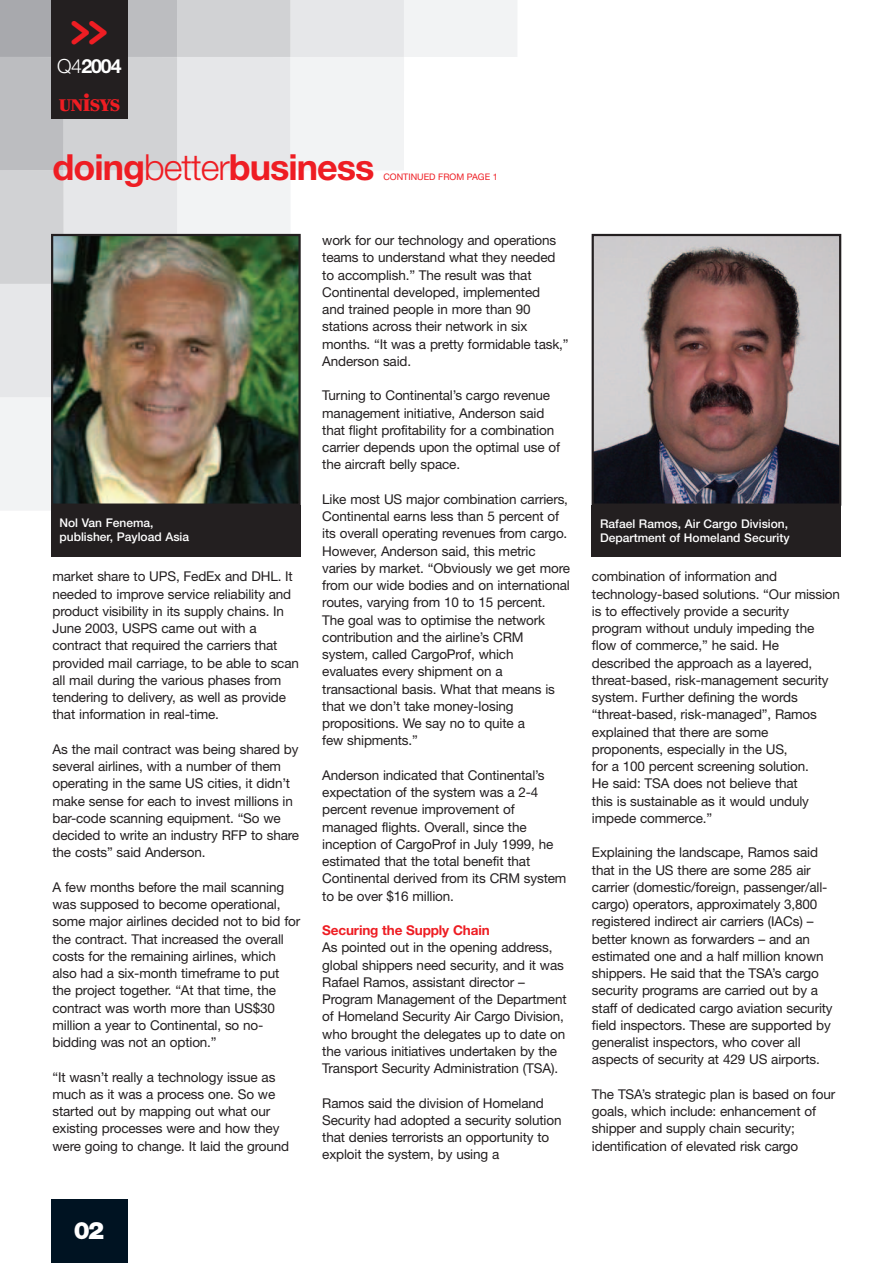
<style>
.page{position:relative;width:893px;height:1263px;background:#fff}
.page>*{position:absolute;margin:0;border:0;box-sizing:border-box;transform-origin:0 0}
.t1{font:700 36px "Helvetica Neue";letter-spacing:-.03em;color:#ee1d23}
.t2{font:31.5px "Uni Sans Display";color:#ee1d23}
.t3{font:900 24px "Helvetica Neue";color:#fff}
.t4{font:700 19.5px "Helvetica Neue";color:#fff}
.t5{font:13.5px/17.2px "Helvetica Neue";letter-spacing:-.01em;color:#231f20}
.t6{font:700 13.5px "Helvetica Neue";letter-spacing:-.01em;color:#ee1d23}
.t7{font:500 12px/14.4px "Helvetica Neue";color:#fff}
.t8{font:12px "Unisys Logo";color:#ee1d23}
.t9{font:9px "Helvetica Neue";color:#ee1d23}
.s1{font-weight:300}
</style>
<div class="page">
<div style="left:177px;top:170px;width:114px;height:114px;background:#f2f3f4"></div>
<div style="left:291px;top:57px;width:113px;height:113px;background:#f2f3f4"></div>
<div style="left:404px;top:0;width:113px;height:57px;background:#f2f3f4"></div>
<div style="left:63px;top:170px;width:114px;height:114px;background:#e6e7e9"></div>
<div style="left:177px;top:57px;width:113px;height:113px;background:#e6e7e9"></div>
<div style="left:290px;top:0;width:114px;height:57px;background:#e6e7e9"></div>
<svg style="left:0;top:284px;width:51px;height:226px"></svg>
<div style="left:0;top:170px;width:64px;height:114px;background:#d1d2d4"></div>
<div style="left:64px;top:57px;width:113px;height:113px;background:#d1d2d4"></div>
<div style="left:177px;top:0;width:114px;height:57px;background:#d1d2d4"></div>
<div style="left:0;top:57px;width:64px;height:113px;background:#bcbdc0"></div>
<div style="left:64px;top:0;width:113px;height:57px;background:#bcbdc0"></div>
<div style="left:0;top:0;width:64px;height:57px;background:#a8a9ad"></div>
<div style="left:51px;top:1199px;width:77px;height:64px;background:#001322"></div>
<div style="left:51px;top:0;width:77px;height:119px;background:#231f20"></div>
<div style="left:51px;top:506px;width:250px;height:51px;background:#231f20"></div>
<img style="left:54px;top:237px;width:244px;height:266px">
<div style="left:51px;top:234px;width:250px;height:272px;border:2px solid #231f20"></div>
<div style="left:592px;top:506px;width:249px;height:51px;background:#231f20"></div>
<img style="left:595px;top:237px;width:243px;height:266px">
<div style="left:592px;top:234px;width:249px;height:272px;border:2px solid #231f20"></div>
<h2 class="t2" style="left:70px;top:14px;width:40px">cc</h2>
<h3 class="t4" style="left:57px;top:59px;width:66px"><span class="s1">Q4</span>2004</h3>
<p class="t8" style="left:59px;top:99px;width:63px">UNISYS</p>
<h1 class="t1" style="left:53px;top:155px;width:323px">doing<span class="s1">better</span>business</h1>
<p class="t9" style="left:383px;top:174px;width:116px">CONTINUED FROM PAGE 1</p>
<p class="t5" style="left:322px;top:233px;width:248px">work for our technology and operations teams to understand what they needed to accomplish.” The result was that Continental developed, implemented<br>and trained people in more than 90 stations across their network in six months. “It was a pretty formidable task,” Anderson said.</p>
<p class="t5" style="left:322px;top:388px;width:239px">Turning to Continental’s cargo revenue management initiative, Anderson said that flight profitability for a combination carrier depends upon the optimal use of the aircraft belly space.</p>
<p class="t5" style="left:322px;top:492px;width:249px">Like most US major combination carriers, Continental earns less than 5 percent of its overall operating revenues from cargo.<br>However, Anderson said, this metric varies by market. “Obviously we get more from our wide bodies and on international routes, varying from 10 to 15 percent.<br>The goal was to optimise the network contribution and the airline’s CRM system, called CargoProf, which evaluates every shipment on a transactional basis. What that means is that we don’t take money-losing propositions. We say no to quite a<br>few shipments.”</p>
<p class="t5" style="left:322px;top:768px;width:246px">Anderson indicated that Continental’s expectation of the system was a 2-4 percent revenue improvement of managed flights. Overall, since the inception of CargoProf in July 1999, he estimated that the total benefit that Continental derived from its CRM system to be over $16 million.</p>
<p class="t6" style="left:322px;top:925px;width:169px">Securing the Supply Chain</p>
<p class="t5" style="left:322px;top:940px;width:246px">As pointed out in the opening address, global shippers need security, and it was Rafael Ramos, assistant director – Program Management of the Department of Homeland Security Air Cargo Division, who brought the delegates up to date on the various initiatives undertaken by the Transport Security Administration (TSA).</p>
<p class="t5" style="left:322px;top:1095px;width:241px">Ramos said the division of Homeland Security had adopted a security solution that denies terrorists an opportunity to exploit the system, by using a</p>
<p class="t7" style="left:60px;top:516px;width:131px">Nol Van Fenema, publisher, Payload Asia</p>
<p class="t7" style="left:600px;top:518px;width:191px">Rafael Ramos, Air Cargo Division,<br>Department of Homeland Security</p>
<p class="t5" style="left:53px;top:569px;width:248px">market share to UPS, FedEx and DHL. It needed to improve service reliability and product visibility in its supply chains. In June 2003, USPS came out with a contract that required the carriers that provided mail carriage, to be able to scan all mail during the various phases from tendering to delivery, as well as provide that information in real-time.</p>
<p class="t5" style="left:53px;top:742px;width:248px">As the mail contract was being shared by several airlines, with a number of them operating in the same US cities, it didn’t make sense for each to invest millions in bar-code scanning equipment. “So we decided to write an industry RFP to share the costs” said Anderson.</p>
<p class="t5" style="left:53px;top:880px;width:249px">A few months before the mail scanning was supposed to become operational, some major airlines decided not to bid for the contract. That increased the overall costs for the remaining airlines, which also had a six-month timeframe to put the project together. “At that time, the contract was worth more than US$30 million a year to Continental, so no&shy;bidding was not an option.”</p>
<p class="t5" style="left:53px;top:1069px;width:238px">“It wasn’t really a technology issue as much as it was a process one. So we started out by mapping out what our existing processes were and how they were going to change. It laid the ground</p>
<p class="t5" style="left:592px;top:569px;width:250px">combination of information and technology-based solutions. “Our mission is to effectively provide a security program without unduly impeding the flow of commerce,” he said. He described the approach as a layered, threat-based, risk-management security system. Further defining the words “threat-based, risk-managed”, Ramos explained that there are some proponents, especially in the US,<br>for a 100 percent screening solution.<br>He said: TSA does not believe that<br>this is sustainable as it would unduly impede commerce.”</p>
<p class="t5" style="left:592px;top:845px;width:242px">Explaining the landscape, Ramos said that in the US there are some 285 air carrier (domestic/foreign, passenger/all&shy;cargo) operators, approximately 3,800 registered indirect air carriers (IACs) – better known as forwarders – and an estimated one and a half million known shippers. He said that the TSA’s cargo security programs are carried out by a staff of dedicated cargo aviation security field inspectors. These are supported by generalist inspectors, who cover all aspects of security at 429 US airports.</p>
<p class="t5" style="left:592px;top:1087px;width:245px">The TSA’s strategic plan is based on four goals, which include: enhancement of shipper and supply chain security; identification of elevated risk cargo</p>
<h3 class="t3" style="left:74px;top:1222px;width:32px">02</h3>
</div>
